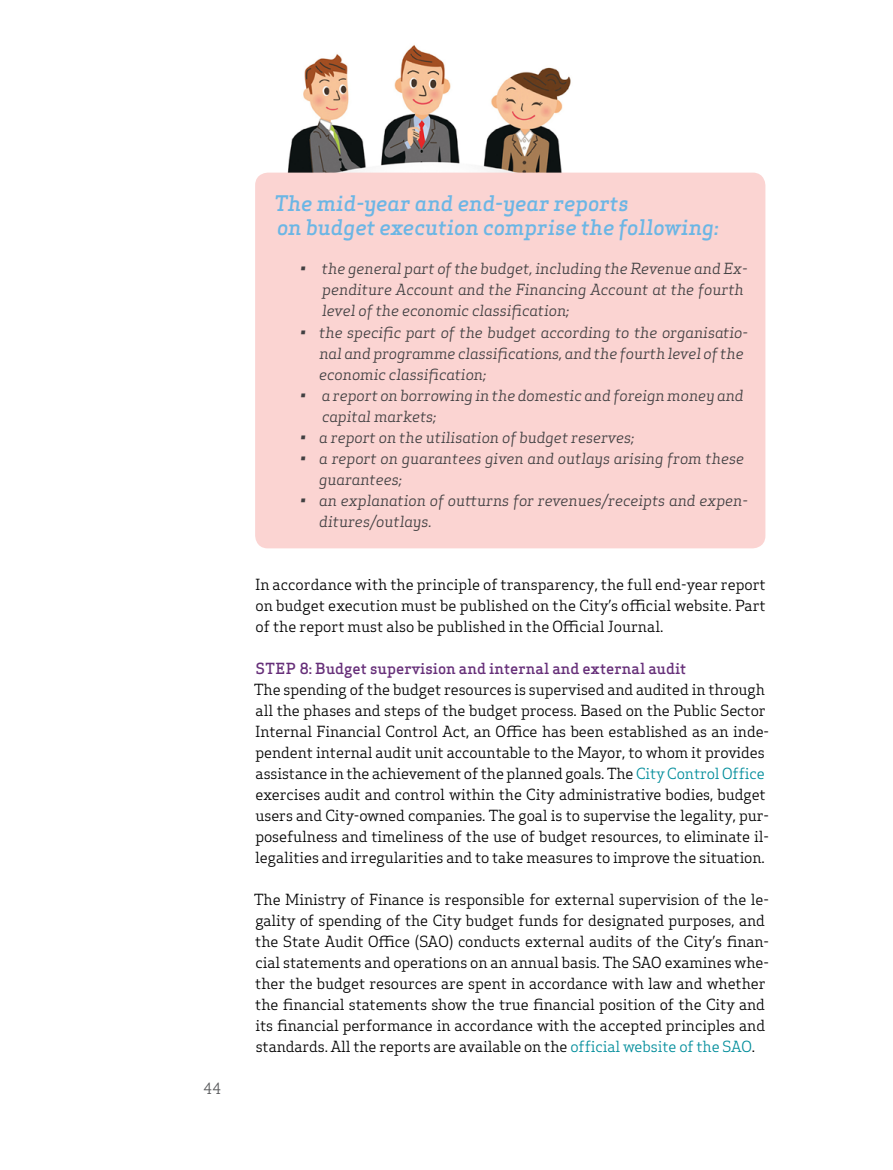
<style>
.page{position:relative;width:893px;height:1170px;background:#fff}
.page>*{position:absolute;margin:0;border:0;box-sizing:border-box;transform-origin:0 0}
.t1{font:italic 500 21px/24px "Apex Serif";color:#6bb6e5}
.t2{font:15px/21px "Apex Serif";letter-spacing:-.01em;color:#000}
.t3{font:italic 15px/21px "Apex Serif";color:#414042}
.t4{font:500 15px "Apex Serif";color:#662f79}
.t5{font:15px "Apex Serif";color:#58595b}
.s1{color:#008d9b}
</style>
<div class="page">
<img style="left:255px;top:45px;width:340px;height:137px">
<div style="left:255px;top:173px;width:510px;height:375px;background:#fbd4d2;border-radius:13px"></div>
<p class="t5" style="left:203px;top:1078px;width:19px">44</p>
<h1 class="t1" style="left:275px;top:191px;width:446px">The mid-year and end-year reports<br>on budget execution comprise the following:</h1>
<p class="t3" style="left:322px;top:258px;width:427px;text-indent:-22px">• the general part of the budget, including the Revenue and Ex&shy;penditure Account and the Financing Account at the fourth level of the economic classification;</p>
<p class="t3" style="left:319px;top:321px;width:430px;text-indent:-19px">• the specific part of the budget according to the organisatio&shy;nal and programme classifications, and the fourth level of the economic classification;</p>
<p class="t3" style="left:322px;top:384px;width:423px;text-indent:-22px">• a report on borrowing in the domestic and foreign money and capital markets;</p>
<p class="t3" style="left:300px;top:426px;width:336px">• a report on the utilisation of budget reserves;</p>
<p class="t3" style="left:319px;top:447px;width:426px;text-indent:-19px">• a report on guarantees given and outlays arising from these guarantees;</p>
<p class="t3" style="left:319px;top:489px;width:430px;text-indent:-19px">• an explanation of outturns for revenues/receipts and expen&shy;ditures/outlays.</p>
<p class="t2" style="left:255px;top:573px;width:512px;text-align:justify">In accordance with the principle of transparency, the full end-year report on budget execution must be published on the City’s official website. Part of the report must also be published in the Official Journal.</p>
<p class="t4" style="left:256px;top:658px;width:21px">Step</p>
<p class="t4" style="left:300px;top:658px;width:388px">8: Budget supervision and internal and external audit</p>
<p class="t2" style="left:254px;top:678px;width:516px">The spending of the budget resources is supervised and audited in through all the phases and steps of the budget process. Based on the Public Sector Internal Financial Control Act, an Office has been established as an inde&shy;pendent internal audit unit accountable to the Mayor, to whom it provides assistance in the achievement of the planned goals. The <span class="s1">City Control Office </span>exercises audit and control within the City administrative bodies, budget users and City-owned companies. The goal is to supervise the legality, pur&shy;posefulness and timeliness of the use of budget resources, to eliminate il&shy;legalities and irregularities and to take measures to improve the situation.</p>
<p class="t2" style="left:254px;top:888px;width:516px">The Ministry of Finance is responsible for external supervision of the le&shy;gality of spending of the City budget funds for designated purposes, and the State Audit Office (SAO) conducts external audits of the City’s finan&shy;cial statements and operations on an annual basis. The SAO examines whe&shy;ther the budget resources are spent in accordance with law and whether the financial statements show the true financial position of the City and its financial performance in accordance with the accepted principles and standards. All the reports are available on the <span class="s1">official website of the SAO</span>.</p>
</div>
